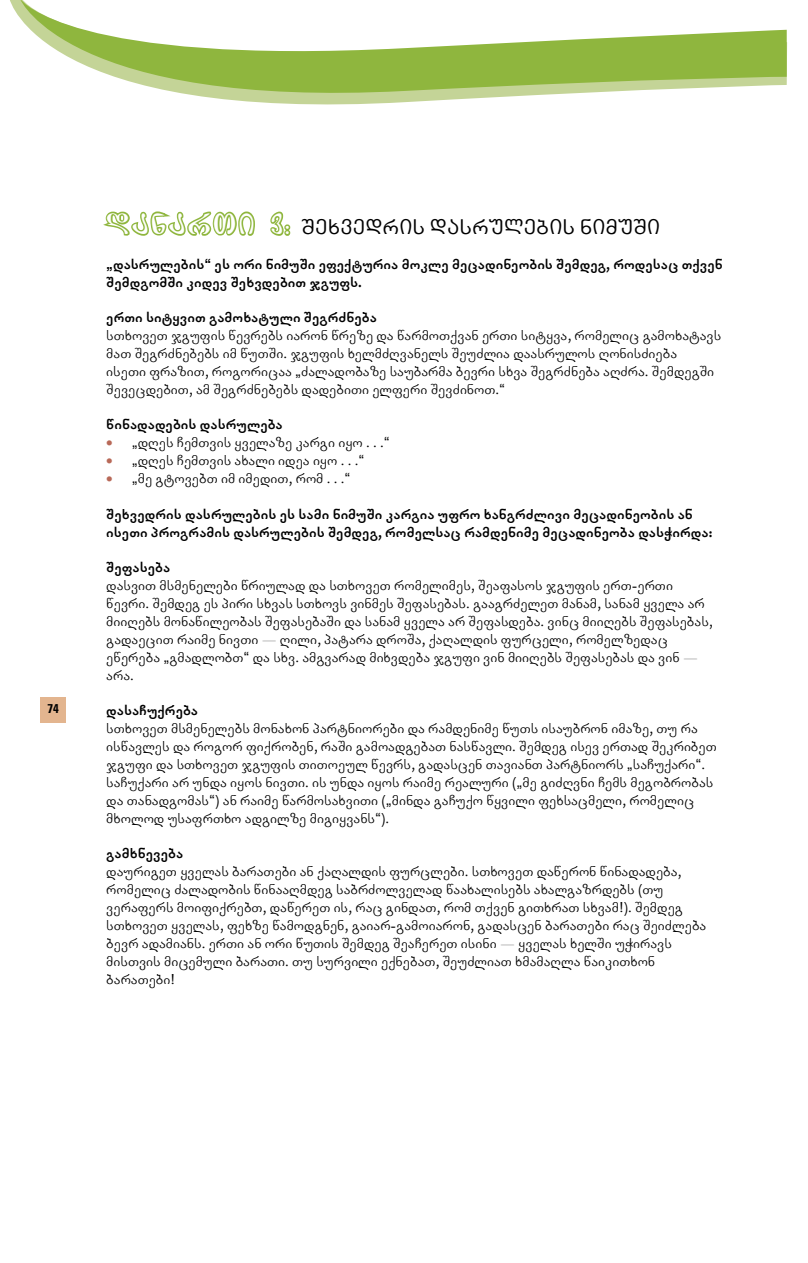
<style>
.page{position:relative;width:808px;height:1263px;background:#fff}
.page>*{position:absolute;margin:0;border:0;box-sizing:border-box;transform-origin:0 0}
.t1{font:21px "Kolhety Mt Normal";color:#000}
.t2{font:14.25px/18px "Kolhety Normal";color:#000}
.t3{font:700 14.25px/18px "Kolhety";color:#000}
.t4{font:700 condensed 12.75px "Univers";color:#000}
.s1{font-family:"Phunji Mtavruli";font-size:27px;color:#fff}
.s2{color:#b86958}
</style>
<div class="page">
<svg style="left:15px;top:0;width:772px;height:105px"></svg>
<div style="left:40px;top:697px;width:26px;height:26px;background:#e3b58f"></div>
<svg style="left:104px;top:211px;width:151px;height:25px"></svg>
<svg style="left:270px;top:211px;width:21px;height:25px"></svg>
<p class="t4" style="left:47px;top:701px;width:13px">74</p>
<h1 class="t1" style="left:106px;top:217px;width:555px"><span class="s1">DANARTI 3:</span> SEXVEDRIS DASRULEBIS NIMUSI</h1>
<p class="t3" style="left:106px;top:256px;width:618px">`DASRULEBIS~ ES ORI NIMUSI EFEQTURIA MOKLE MECADINEOBIS SEMDEG, RODESAC TQVEN<br>SEMDGOMSI KIDEV SEXVDEBIT JGUFS.</p>
<p class="t3" style="left:106px;top:309px;width:272px">ERTI SITYVIT GAMOXATULI SEGRZNEBA</p>
<p class="t2" style="left:106px;top:327px;width:616px">STXOVET JGUFIS WEVREBS IARON WREZE DA WARMOTQVAN ERTI SITYVA, ROMELIC GAMOXATAVS MAT SEGRZNEBEBS IM WUTSI. JGUFIS XELMZRVANELS SEUZLIA DAASRULOS RONISZIEBA<br>ISETI FRAZIT, ROGORICAA `ZALADOBAZE SAUBARMA BEVRI SXVA SEGRZNEBA ARZRA. SEMDEGSI SEVECDEBIT, AM SEGRZNEBEBS DADEBITI ELFERI SEVZINOT.~</p>
<p class="t3" style="left:106px;top:416px;width:178px">WINADADEBIS DASRULEBA</p>
<p class="t2" style="left:106px;top:434px;width:285px"><span class="s2">•</span> `DRES CEMTVIS YVELAZE KARGI IYO . . .~</p>
<p class="t2" style="left:106px;top:452px;width:260px"><span class="s2">•</span> `DRES CEMTVIS AXALI IDEA IYO . . .~</p>
<p class="t2" style="left:106px;top:470px;width:246px"><span class="s2">•</span> `ME GTOVEBT IM IMEDIT, ROM . . .~</p>
<p class="t3" style="left:106px;top:506px;width:608px">SEXVEDRIS DASRULEBIS ES SAMI NIMUSI KARGIA UFRO XANGRZLIVI MECADINEOBIS AN<br>ISETI PROGRAMIS DASRULEBIS SEMDEG, ROMELSAC RAMDENIME MECADINEOBA DASWIRDA:</p>
<p class="t3" style="left:106px;top:559px;width:65px">SEFASEBA</p>
<p class="t2" style="left:106px;top:577px;width:608px">DASVIT MSMENELEBI WRIULAD DA STXOVET ROMELIMES, SEAFASOS JGUFIS ERT-ERTI WEVRI. SEMDEG ES PIRI SXVAS STXOVS VINMES SEFASEBAS. GAAGRZELET MANAM, SANAM YVELA AR MIIREBS MONAWILEOBAS SEFASEBASI DA SANAM YVELA AR SEFASDEBA. VINC MIIREBS SEFASEBAS, GADAECIT RAIME NIVTI _ RILI, PATARA DROSA, QARALDIS FURCELI, ROMELZEDAC EWEREBA `GMADLOBT~ DA SXV. AMGVARAD MIXVDEBA JGUFI VIN MIIREBS SEFASEBAS DA VIN _ ARA.</p>
<p class="t3" style="left:106px;top:702px;width:93px">DASACUQREBA</p>
<p class="t2" style="left:106px;top:720px;width:612px">STXOVET MSMENELEBS MONAXON PARTNIOREBI DA RAMDENIME WUTS ISAUBRON IMAZE, TU RA ISWAVLES DA ROGOR FIQROBEN, RASI GAMOADGEBAT NASWAVLI. SEMDEG ISEV ERTAD SEKRIBET JGUFI DA STXOVET JGUFIS TITOEUL WEVRS, GADASCEN TAVIANT PARTNIORS `SACUQARI~.<br>SACUQARI AR UNDA IYOS NIVTI. IS UNDA IYOS RAIME REALURI (`ME GIZRVNI CEMS MEGOBROBAS DA TANADGOMAS~) AN RAIME WARMOSAXVITI (`MINDA GACUQO WYVILI FEXSACMELI, ROMELIC MXOLOD USAFRTXO ADGILZE MIGIYVANS~).</p>
<p class="t3" style="left:106px;top:845px;width:78px">GAMXNEVEBA</p>
<p class="t2" style="left:106px;top:863px;width:601px">DAURIGET YVELAS BARATEBI AN QARALDIS FURCLEBI. STXOVET DAWERON WINADADEBA, ROMELIC ZALADOBIS WINAARMDEG SABRZOLVELAD WAAXALISEBS AXALGAZRDEBS (TU VERAFERS MOIFIQREBT, DAWERET IS, RAC GINDAT, ROM TQVEN GITXRAT SXVAM!). SEMDEG STXOVET YVELAS, FEXZE WAMODGNEN, GAIAR-GAMOIARON, GADASCEN BARATEBI RAC SEIZLEBA BEVR ADAMIANS. ERTI AN ORI WUTIS SEMDEG SEACERET ISINI _ YVELAS XELSI UWIRAVS MISTVIS MICEMULI BARATI. TU SURVILI EQNEBAT, SEUZLIAT XMAMARLA WAIKITXON BARATEBI!</p>
</div>
